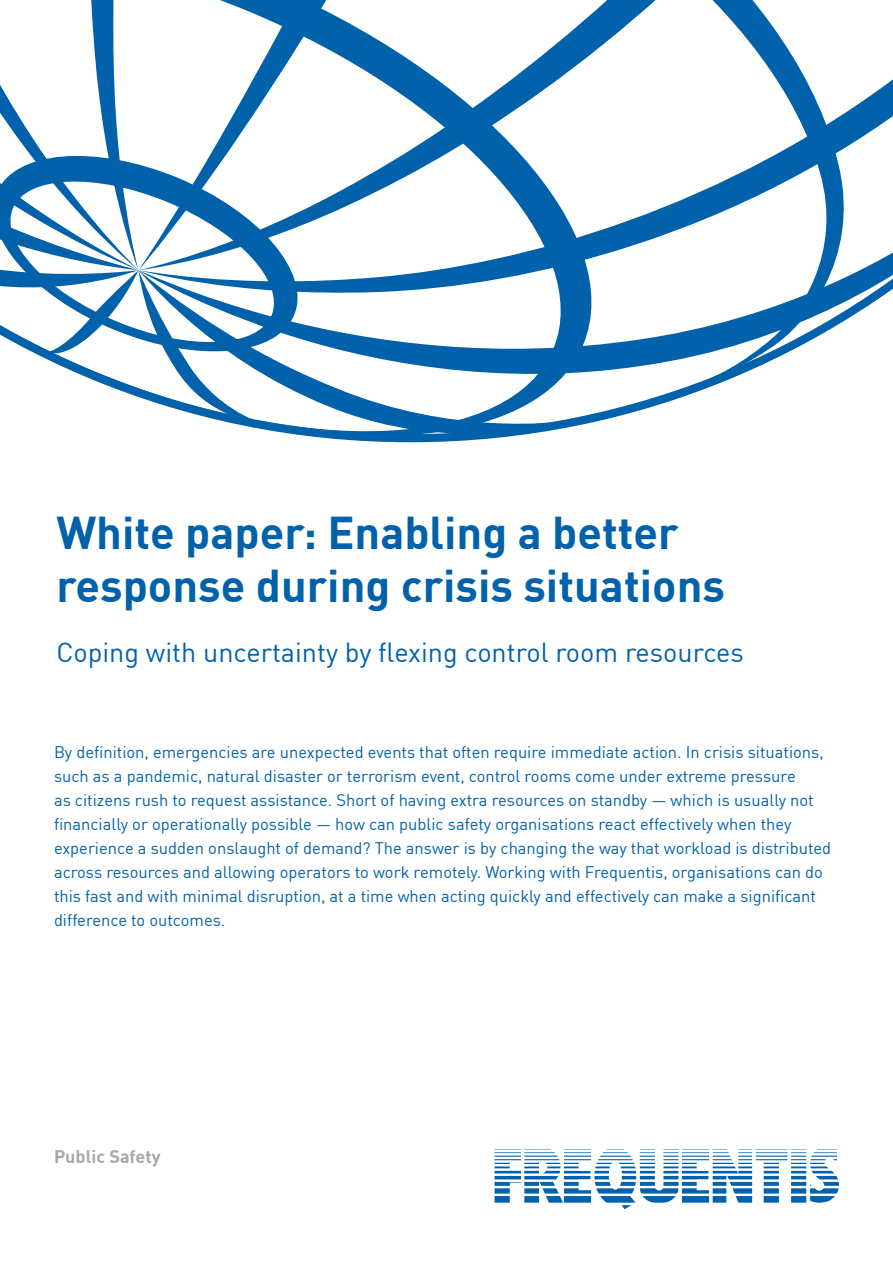
<style>
.page{position:relative;width:893px;height:1263px;background:#fff}
.page>*{position:absolute;margin:0;border:0;box-sizing:border-box;transform-origin:0 0}
.OFC_Title{font:700 45px/52.5px "DINOT";color:#0161aa}
.OFC_Subtitle{font:27px "DINOT";color:#0161aa}
.t1{font:700 18px "DINOT";color:#a8a9ad}
.Body_Text_White{font:16.5px/24px "DINOT";color:#0161aa}
</style>
<div class="page">
<svg style="left:0;top:0;width:893px;height:442px"></svg>
<svg style="left:495px;top:1149px;width:344px;height:60px"></svg>
<p class="OFC_Title" style="left:56px;top:503px;width:670px">White paper: Enabling a better response during crisis situations</p>
<p class="OFC_Subtitle" style="left:56px;top:631px;width:689px">Coping with uncertainty by flexing control room resources</p>
<p class="Body_Text_White" style="left:54px;top:738px;width:779px">By definition, emergencies are unexpected events that often require immediate action. In crisis situations, such as a pandemic, natural disaster or terrorism event, control rooms come under extreme pressure<br>as citizens rush to request assistance. Short of having extra resources on standby — which is usually not financially or operationally possible — how can public safety organisations react effectively when they experience a sudden onslaught of demand? The answer is by changing the way that workload is distributed across resources and allowing operators to work remotely. Working with Frequentis, organisations can do this fast and with minimal disruption, at a time when acting quickly and effectively can make a significant difference to outcomes.</p>
<p class="t1" style="left:54px;top:1143px;width:108px">Public Safety</p>
</div>
